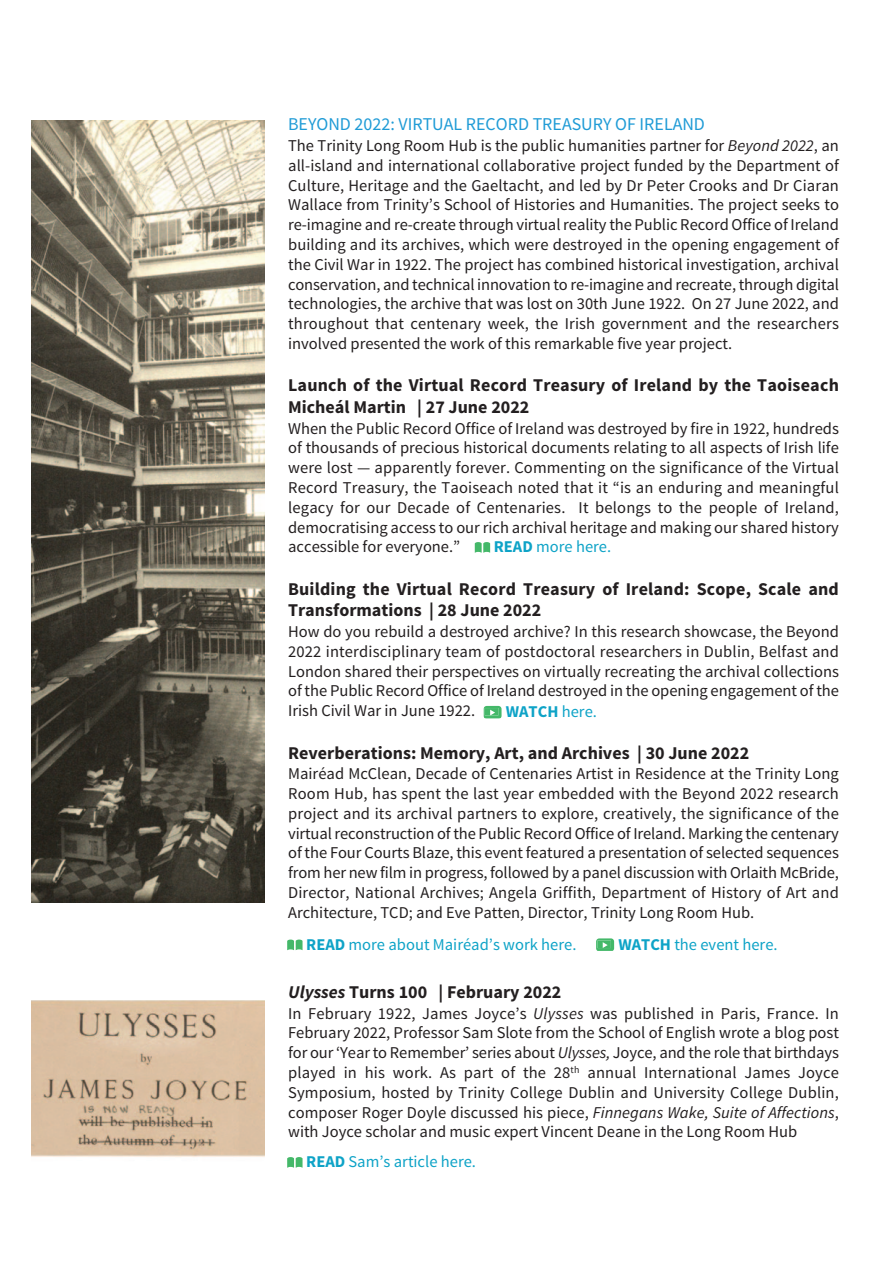
<style>
.page{position:relative;width:893px;height:1263px;background:#fff}
.page>*{position:absolute;margin:0;border:0;box-sizing:border-box;transform-origin:0 0}
.t1{font:700 18px/21.6px "Source Sans Pro";color:#231f20}
.t2{font:18px "Source Sans Pro";color:#1f9bd6}
.t3{font:16.5px/19.8px "Source Sans Pro";color:#231f20;text-align:justify}
.t4{font:16.5px "Source Sans Pro";color:#0ea3c7}
.t5{font:700 16.5px "Source Sans Pro";color:#0ea3c7}
.s1{font-style:italic}
.s2{font-weight:700}
.s3{font-weight:400}
</style>
<div class="page">
<img style="left:32px;top:120px;width:232px;height:783px">
<img style="left:32px;top:1000px;width:232px;height:157px">
<svg style="left:287px;top:1157px;width:15px;height:11px"></svg>
<svg style="left:596px;top:938px;width:18px;height:13px"></svg>
<svg style="left:483px;top:706px;width:18px;height:12px"></svg>
<svg style="left:287px;top:940px;width:15px;height:10px"></svg>
<svg style="left:475px;top:542px;width:15px;height:11px"></svg>
<p class="t2" style="left:288px;top:118px;width:418px">BEYOND 2022: VIRTUAL RECORD TREASURY OF IRELAND</p>
<p class="t3" style="left:288px;top:137px;width:552px">The Trinity Long Room Hub is the public humanities partner for <span class="s1">Beyond 2022</span>, an all-island and international collaborative project funded by the Department of Culture, Heritage and the Gaeltacht, and led by Dr Peter Crooks and Dr Ciaran Wallace from Trinity’s School of Histories and Humanities. The project seeks to re-imagine and re-create through virtual reality the Public Record Office of Ireland building and its archives, which were destroyed in the opening engagement of the Civil War in 1922. The project has combined historical investigation, archival conservation, and technical innovation to re-imagine and recreate, through digital technologies, the archive that was lost on 30th June 1922. On 27 June 2022, and throughout that centenary week, the Irish government and the researchers involved presented the work of this remarkable five year project.</p>
<p class="t1" style="left:288px;top:376px;width:552px">Launch of the Virtual Record Treasury of Ireland by the Taoiseach<br>Micheál Martin | 27 June 2022</p>
<p class="t3" style="left:288px;top:420px;width:552px">When the Public Record Office of Ireland was destroyed by fire in 1922, hundreds of thousands of precious historical documents relating to all aspects of Irish life were lost — apparently forever. Commenting on the significance of the Virtual Record Treasury, the Taoiseach noted that it “is an enduring and meaningful legacy for our Decade of Centenaries. It belongs to the people of Ireland, democratising access to our rich archival heritage and making our shared history accessible for everyone.”</p>
<p class="t1" style="left:288px;top:580px;width:552px">Building the Virtual Record Treasury of Ireland: Scope, Scale and<br>Transformations | 28 June 2022</p>
<p class="t3" style="left:288px;top:623px;width:552px">How do you rebuild a destroyed archive? In this research showcase, the Beyond 2022 interdisciplinary team of postdoctoral researchers in Dublin, Belfast and London shared their perspectives on virtually recreating the archival collections of the Public Record Office of Ireland destroyed in the opening engagement of the Irish Civil War in June 1922.</p>
<p class="t1" style="left:288px;top:743px;width:462px">Reverberations: Memory, Art, and Archives | 30 June 2022</p>
<p class="t3" style="left:288px;top:765px;width:552px">Mairéad McClean, Decade of Centenaries Artist in Residence at the Trinity Long Room Hub, has spent the last year embedded with the Beyond 2022 research project and its archival partners to explore, creatively, the significance of the virtual reconstruction of the Public Record Office of Ireland. Marking the centenary of the Four Courts Blaze, this event featured a presentation of selected sequences from her new film in progress, followed by a panel discussion with Orlaith McBride, Director, National Archives; Angela Griffith, Department of History of Art and Architecture, TCD; and Eve Patten, Director, Trinity Long Room Hub.</p>
<p class="t4" style="left:494px;top:541px;width:119px"><span class="s2">READ</span> more here.</p>
<p class="t5" style="left:506px;top:706px;width:93px">WATCH <span class="s3">here.</span></p>
<p class="t4" style="left:306px;top:938px;width:272px"><span class="s2">READ</span> more about Mairéad’s work here.</p>
<p class="t4" style="left:618px;top:938px;width:161px"><span class="s2">WATCH</span> the event here.</p>
<p class="t1" style="left:288px;top:983px;width:275px"><span class="s1">Ulysses</span> Turns 100 | February 2022</p>
<p class="t3" style="left:288px;top:1005px;width:552px">In February 1922, James Joyce’s <span class="s1">Ulysses</span> was published in Paris, France. In February 2022, Professor Sam Slote from the School of English wrote a blog post for our ‘Year to Remember’ series about <span class="s1">Ulysses,</span> Joyce, and the role that birthdays played in his work. As part of the 28<sup>th</sup> annual International James Joyce Symposium, hosted by Trinity College Dublin and University College Dublin, composer Roger Doyle discussed his piece, <span class="s1">Finnegans Wake, Suite of Affections</span>, with Joyce scholar and music expert Vincent Deane in the Long Room Hub</p>
<p class="t4" style="left:306px;top:1156px;width:171px"><span class="s2">READ</span> Sam’s article here.</p>
</div>
